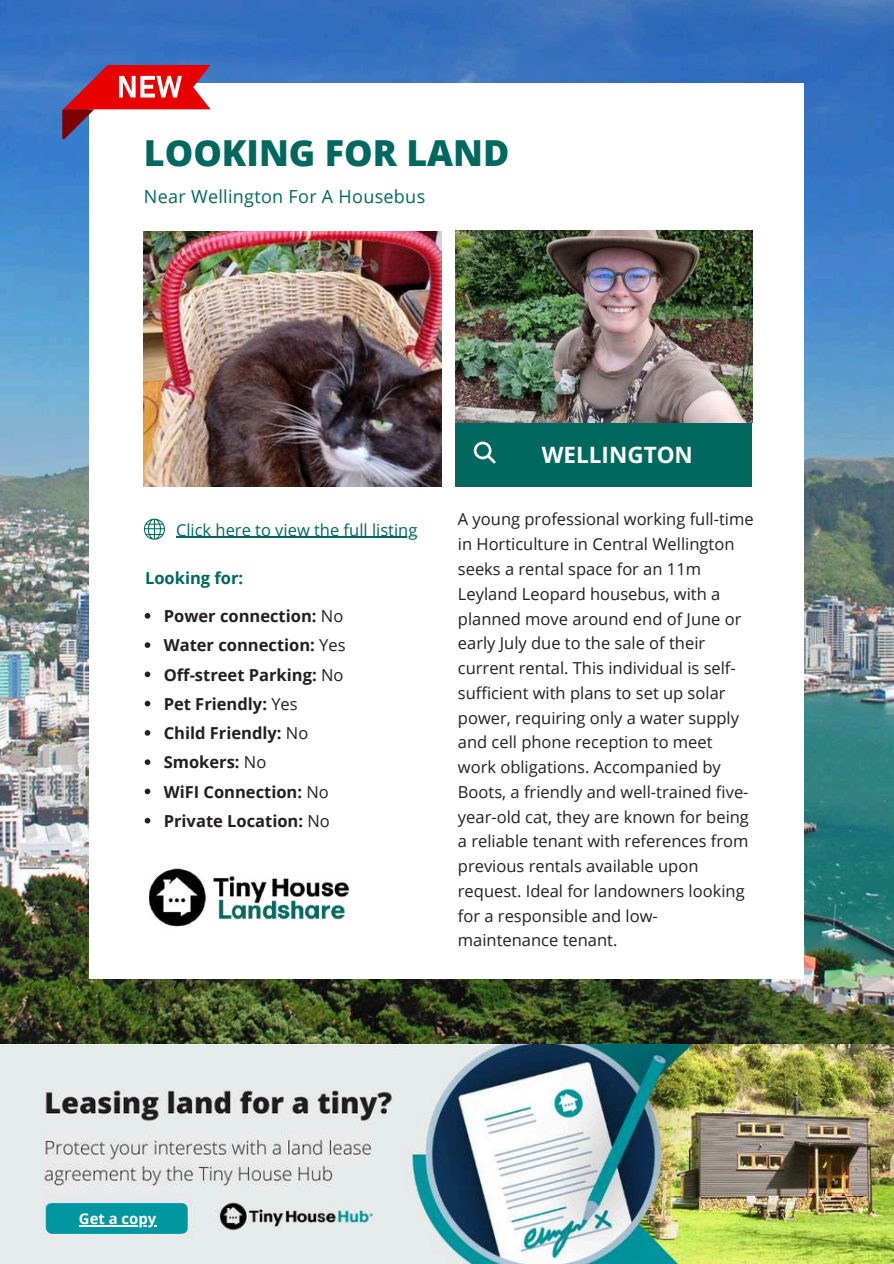
<style>
.page{position:relative;width:894px;height:1264px;background:#fff}
.page>*{position:absolute;margin:0;border:0;box-sizing:border-box;transform-origin:0 0}
.t1{font:800 35.85px "Open Sans";color:#00685f}
.t2{font:700 22.5px "Open Sans";color:#fff}
.t3{font:18px "Open Sans";letter-spacing:.015em;color:#00685f}
.t4{font:16.5px/24.8px "Open Sans";color:#231f20}
.t5{font:700 16.5px/29.2px "Open Sans";color:#231f20}
.t6{font:16.5px "Open Sans";color:#00685f}
.t7{font:700 16.5px "Open Sans";color:#00685f}
.t8{font:700 14.85px "Open Sans";color:#fff}
.s1{font-weight:400}
.s2{font-size:14.55px}
</style>
<div class="page">
<img style="left:0;top:0;width:893px;height:1044px">
<div style="left:89px;top:83px;width:715px;height:895px;background:#fff"></div>
<img style="left:144px;top:231px;width:297px;height:256px">
<img style="left:455px;top:230px;width:297px;height:193px">
<div style="left:455px;top:423px;width:296px;height:63px;background:#00685f"></div>
<svg style="left:144px;top:518px;width:21px;height:21px"></svg>
<img style="left:149px;top:868px;width:201px;height:59px">
<svg style="left:473px;top:441px;width:22px;height:22px"></svg>
<svg style="left:62px;top:65px;width:148px;height:74px"></svg>
<img style="left:0;top:1044px;width:893px;height:219px">
<div style="left:47px;top:1203px;width:141px;height:30px;background:#0097a0;border-radius:6px"></div>
<hr style="left:79px;top:1225px;width:77px;height:1px;background:#fff">
<hr style="left:176px;top:537px;width:241px;height:1px;background:#00685f">
<svg style="left:145px;top:613px;width:5px;height:5px"></svg>
<svg style="left:145px;top:642px;width:5px;height:6px"></svg>
<svg style="left:145px;top:671px;width:5px;height:6px"></svg>
<svg style="left:145px;top:700px;width:5px;height:6px"></svg>
<svg style="left:145px;top:730px;width:5px;height:5px"></svg>
<svg style="left:145px;top:759px;width:5px;height:6px"></svg>
<svg style="left:145px;top:788px;width:5px;height:6px"></svg>
<svg style="left:145px;top:817px;width:5px;height:6px"></svg>
<h1 class="t1" style="left:144px;top:128px;width:367px">LOOKING FOR LAND</h1>
<p class="t3" style="left:144px;top:183px;width:283px">Near Wellington For A Housebus</p>
<p class="t6" style="left:176px;top:518px;width:243px">Click here to view the full listing</p>
<p class="t7" style="left:145px;top:566px;width:100px">Looking for:</p>
<p class="t5" style="left:164px;top:601px;width:183px">Power connection: <span class="s1">No<br></span>Water connection: <span class="s1">Yes<br></span>Off-street Parking: <span class="s1">No<br></span>Pet Friendly: <span class="s1">Yes<br></span>Child Friendly: <span class="s1">No<br></span>Smokers: <span class="s1">No<br></span>WiFI Connection: <span class="s1">No<br></span>Private Location: <span class="s1">No</span></p>
<h2 class="t2" style="left:541px;top:439px;width:153px">WELLINGTON</h2>
<p class="t4" style="left:458px;top:506px;width:297px">A young professional working full-time in Horticulture in Central Wellington seeks a rental space for an 11m Leyland Leopard housebus, with a planned move around end of June or early July due to the sale of their current rental. This individual is self&shy;sufficient with plans to set up solar power, requiring only a water supply and cell phone reception to meet work obligations. Accompanied by Boots, a friendly and well-trained five&shy;year-old cat, they are known for being a reliable tenant with references from previous rentals available upon request. Ideal for landowners looking for a responsible and low&shy;maintenance tenant.</p>
<p class="t8" style="left:79px;top:1208px;width:79px">Get a <span class="s2">c</span>c<span class="s2">o</span>o<span class="s2">p</span>p<span class="s2">y</span>y</p>
</div>
